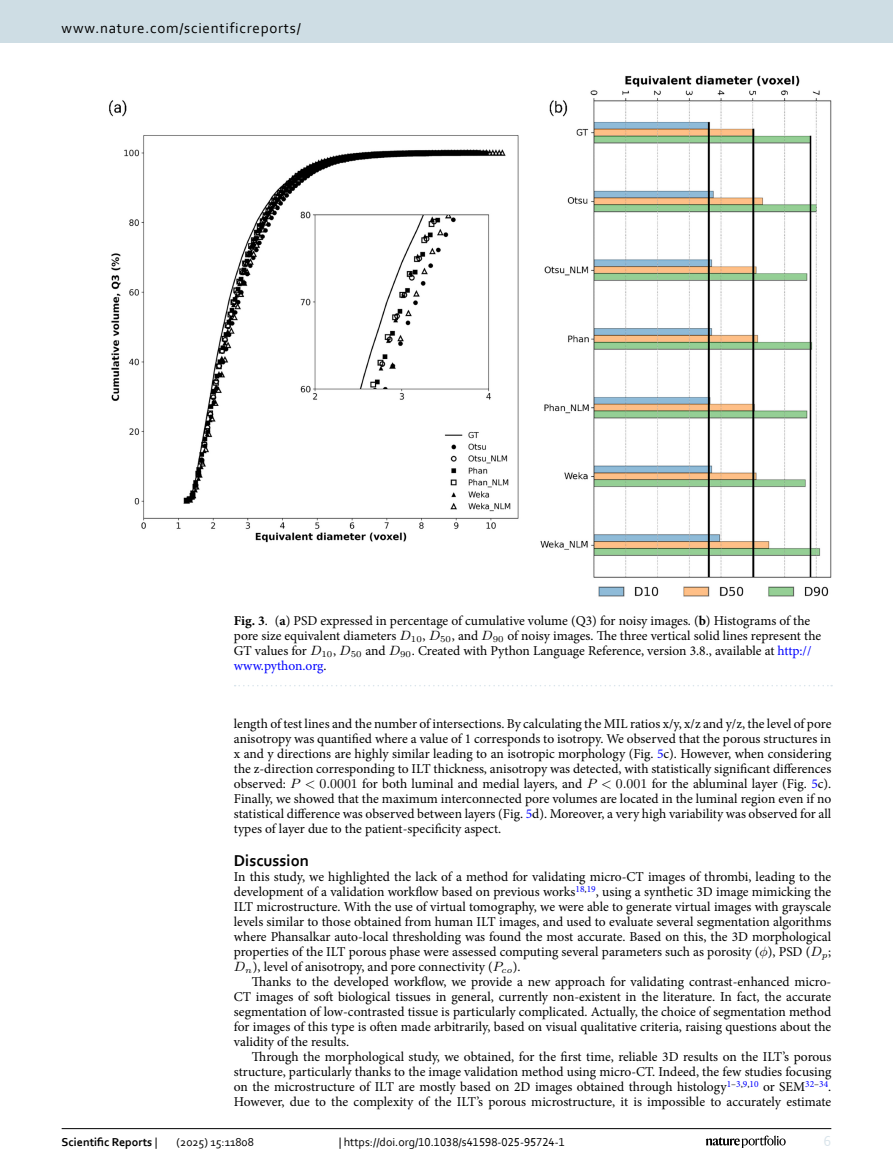
<style>
.page{position:relative;width:893px;height:1174px;background:#fff}
.page>*{position:absolute;margin:0;border:0;box-sizing:border-box;transform-origin:0 0}
.Head_1{font:700 16.5px "Corbel";color:#000}
.t1{font:15px "Corbel";letter-spacing:.05em;color:#000}
.t2{font:15px "Corbel";color:#d9e4eb}
.Body_Text_Indent{font:13.5px/15px "Minion Pro";color:#000;text-align:justify}
.Body_Text{font:13.5px/15px "Minion Pro";color:#000;text-align:justify}
.Figure_Caption{font:13.5px/15px "Minion Pro";color:#000}
.Figure_Caption-2{font:13.5px "Minion Pro";letter-spacing:-.005em;color:#00f}
.t3{font:12px "Corbel";color:#000}
.t4{font:700 12px "Corbel";color:#000}
.t5{font:9px "LM Roman 6";color:#000}
.t6{font:9px "LM Math Italic 6";color:#000}
.s1{font-weight:700}
.s2{color:#00f}
.s3{color:#000}
.s4{font-family:"LM Math Italic 9"}
.s5{font-family:"LM Roman 9"}
.s6{font-weight:400}
</style>
<div class="page">
<img style="left:109px;top:76px;width:722px;height:521px">
<svg style="left:235px;top:685px;width:597px;height:1px"></svg>
<hr style="left:62px;top:1128px;width:769px;height:1px;background:#000">
<svg style="left:706px;top:1135px;width:80px;height:12px"></svg>
<div style="left:0;top:0;width:893px;height:43px;background:#cedde4"></div>
<p class="t1" style="left:62px;top:18px;width:241px">www.nature.com/scientificreports/</p>
<p class="Figure_Caption" style="left:234px;top:613px;width:578px"><span class="s1">Fig. 3</span>. (<span class="s1">a</span>) PSD expressed in percentage of cumulative volume (Q3) for noisy images. (<span class="s1">b</span>) Histograms of the pore size equivalent diameters</p>
<p class="t5" style="left:399px;top:631px;width:24px"><sup>D</sup>10</p>
<p class="Figure_Caption" style="left:423px;top:628px;width:5px">,</p>
<p class="t5" style="left:429px;top:631px;width:24px"><sup>D</sup>50</p>
<p class="Figure_Caption" style="left:452px;top:628px;width:28px">, and</p>
<p class="t5" style="left:481px;top:631px;width:24px"><sup>D</sup>90</p>
<p class="Figure_Caption" style="left:507px;top:628px;width:315px">of noisy images. The three vertical solid lines represent the</p>
<p class="Figure_Caption" style="left:234px;top:643px;width:75px">GT values for</p>
<p class="t5" style="left:310px;top:646px;width:24px"><sup>D</sup>10</p>
<p class="Figure_Caption" style="left:333px;top:643px;width:5px">,</p>
<p class="t5" style="left:339px;top:646px;width:24px"><sup>D</sup>50</p>
<p class="Figure_Caption" style="left:365px;top:643px;width:22px">and</p>
<p class="t5" style="left:389px;top:646px;width:24px"><sup>D</sup>90</p>
<p class="Figure_Caption" style="left:412px;top:643px;width:401px">. Created with Python Language Reference, version 3.8., available at <span class="s2">http://</span></p>
<p class="Figure_Caption-2" style="left:234px;top:657px;width:94px">www.python.org<span class="s3">.</span></p>
<p class="Body_Text_Indent" style="left:234px;top:716px;width:599px">length of test lines and the number of intersections. By calculating the MIL ratios x/y, x/z and y/z, the level of pore anisotropy was quantified where a value of 1 corresponds to isotropy. We observed that the porous structures in x and y directions are highly similar leading to an isotropic morphology (Fig. <span class="s2">5</span>c). However, when considering the z-direction corresponding to ILT thickness, anisotropy was detected, with statistically significant differences observed: <span class="s4">P &lt;</span> <span class="s5">0</span><span class="s4">.</span><span class="s5">0001</span> for both luminal and medial layers, and <span class="s4">P &lt;</span> <span class="s5">0</span><span class="s4">.</span><span class="s5">001</span> for the abluminal layer (Fig. <span class="s2">5</span>c).<br>Finally, we showed that the maximum interconnected pore volumes are located in the luminal region even if no statistical difference was observed between layers (Fig. <span class="s2">5</span>d). Moreover, a very high variability was observed for all types of layer due to the patient-specificity aspect.</p>
<p class="Head_1" style="left:234px;top:850px;width:77px">Discussion</p>
<p class="Body_Text" style="left:234px;top:869px;width:599px">In this study, we highlighted the lack of a method for validating micro-CT images of thrombi, leading to the development of a validation workflow based on previous works<sup>18</sup><sup>,</sup><sup>19</sup>, using a synthetic 3D image mimicking the ILT microstructure. With the use of virtual tomography, we were able to generate virtual images with grayscale levels similar to those obtained from human ILT images, and used to evaluate several segmentation algorithms where Phansalkar auto-local thresholding was found the most accurate. Based on this, the 3D morphological properties of the ILT porous phase were assessed computing several parameters such as porosity (<span class="s4">ϕ</span>), PSD (<span class="s4">D</span><sub>p</sub>;</p>
<p class="Body_Text_Indent" style="left:234px;top:959px;width:260px"><span class="s4">D</span><sub>n</sub>), level of anisotropy, and pore connectivity (</p>
<p class="t6" style="left:493px;top:966px;width:21px"><sup>P</sup>co</p>
<p class="Body_Text" style="left:513px;top:959px;width:9px">).</p>
<p class="Body_Text_Indent" style="left:234px;top:974px;width:599px;text-indent:18px">Thanks to the developed workflow, we provide a new approach for validating contrast-enhanced micro-CT images of soft biological tissues in general, currently non-existent in the literature. In fact, the accurate segmentation of low-contrasted tissue is particularly complicated. Actually, the choice of segmentation method for images of this type is often made arbitrarily, based on visual qualitative criteria, raising questions about the validity of the results.</p>
<p class="Body_Text_Indent" style="left:234px;top:1049px;width:599px;text-indent:18px">Through the morphological study, we obtained, for the first time, reliable 3D results on the ILT’s porous structure, particularly thanks to the image validation method using micro-CT. Indeed, the few studies focusing on the microstructure of ILT are mostly based on 2D images obtained through histology<sup>1</sup><sup>–</sup><sup>3</sup><sup>,</sup><sup>9</sup><sup>,</sup><sup>10</sup> or SEM<sup>32</sup><sup>–</sup><sup>34</sup>.<br>However, due to the complexity of the ILT’s porous microstructure, it is impossible to accurately estimate</p>
<p class="t4" style="left:62px;top:1134px;width:97px">Scientific Reports <span class="s6">|</span></p>
<p class="t3" style="left:177px;top:1134px;width:79px">(2025) 15:11808</p>
<p class="t3" style="left:339px;top:1134px;width:228px">| https://doi.org/10.1038/s41598-025-95724-1</p>
<p class="t2" style="left:824px;top:1132px;width:9px">6</p>
</div>
